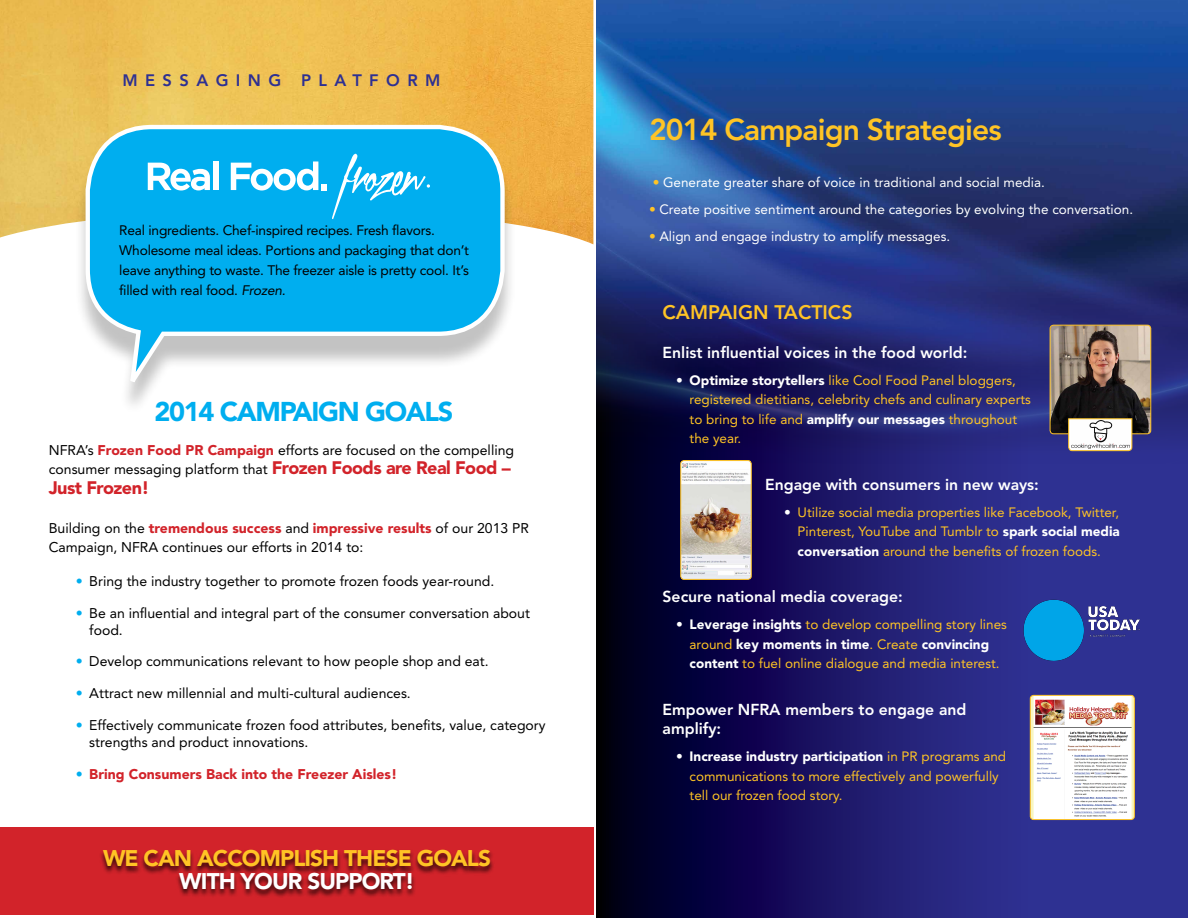
<style>
.page{position:relative;width:1188px;height:918px;background:#fff}
.page>*{position:absolute;margin:0;border:0;box-sizing:border-box;transform-origin:0 0}
.t1{font:800 30px "Avenir";letter-spacing:-.03em;color:#ffc425}
.t2{font:900 27px "Avenir";letter-spacing:-.05em;color:#00aeef}
.t3{font:900 22.5px "Avenir";letter-spacing:-.04em;color:#ffc425}
.t4{font:900 22.5px "Avenir";letter-spacing:-.04em;color:#fff}
.t5{font:800 19.5px "Avenir";color:#ffc425}
.t6{font:900 18px "Avenir";letter-spacing:-.03em;color:#d2232a}
.t7{font:800 16.5px "Avenir";letter-spacing:.45em;color:#2e3092}
.t8{font:800 15.75px/19.5px "Avenir";color:#fff}
.t9{font:14.1px/19.5px "Avenir";color:#000}
.t10{font:900 14.1px "Avenir";color:#d2232a}
.t11{font:13.8px/20.2px "Avenir";letter-spacing:-.015em;color:#000}
.t12{font:13.5px/19.5px "Avenir";color:#ffc425}
.t13{font:13.5px "Avenir";color:#fff}
.s1{font-style:italic}
.s2{font-weight:900;color:#d2232a}
.s3{font-weight:900;font-size:18px;color:#d2232a}
.s4{color:#00aeef}
.s5{font-weight:800;color:#00aeef}
.s6{font-weight:300;color:#ffc425}
.s7{font-weight:800;color:#fff}
.s8{font-weight:900;color:#fff}
</style>
<div class="page">
<div style="left:0;top:827px;width:594px;height:87px;background:#d2232a"></div>
<svg style="left:596px;top:463px;width:592px;height:455px;background:#1b1967"></svg>
<img style="left:596px;top:0;width:592px;height:463px">
<img style="left:0;top:0;width:593px;height:244px">
<div style="left:74px;top:135px;width:442px;height:280px;background:#000;opacity:.24"></div>
<svg style="left:83px;top:123px;width:424px;height:276px"></svg>
<svg style="left:148px;top:163px;width:62px;height:28px"></svg>
<div style="left:213px;top:161px;width:6px;height:29px;background:#fff"></div>
<svg style="left:231px;top:153px;width:199px;height:66px;background:#2abbf1"></svg>
<img style="left:1050px;top:325px;width:101px;height:109px">
<div style="left:1050px;top:325px;width:101px;height:109px;border:1px solid #ffc425;border-radius:4px"></div>
<svg style="left:1068px;top:418px;width:65px;height:33px"></svg>
<img style="left:1013px;top:590px;width:138px;height:82px">
<img style="left:1030px;top:695px;width:104px;height:125px">
<div style="left:1030px;top:695px;width:105px;height:125px;border:1px solid #ffc425;border-radius:3px"></div>
<div style="left:99px;top:849px;width:396px;height:49px;background:#000;opacity:.75"></div>
<img style="left:682px;top:462px;width:68px;height:116px">
<div style="left:680px;top:460px;width:72px;height:120px;border:1px solid #ffc425;border-radius:3px"></div>
<p class="t7" style="left:122px;top:71px;width:320px">MESSAGING PLATFORM</p>
<p class="t11" style="left:119px;top:220px;width:351px">Real ingredients. Chef-inspired recipes. Fresh flavors.<br>Wholesome meal ideas. Portions and packaging that don’t leave anything to waste. The freezer aisle is pretty cool. It’s filled with real food. <span class="s1">Frozen.</span></p>
<h2 class="t2" style="left:155px;top:395px;width:300px">2014 CAMPAIGN GOALS</h2>
<p class="t9" style="left:49px;top:440px;width:467px">NFRA’s <span class="s2">Frozen Food PR Campaign</span> efforts are focused on the compelling consumer messaging platform that <span class="s3">Frozen Foods are Real Food –</span></p>
<p class="t6" style="left:49px;top:477px;width:102px">Just Frozen!</p>
<p class="t9" style="left:49px;top:518px;width:482px">Building on the <span class="s2">tremendous success</span> and <span class="s2">impressive results</span> of our 2013 PR<br>Campaign, NFRA continues our efforts in 2014 to:</p>
<p class="t9" style="left:76px;top:571px;width:420px"><span class="s4">•</span> Bring the industry together to promote frozen foods year-round.</p>
<p class="t9" style="left:89px;top:605px;width:442px;line-height:16.8px;text-indent:-14px"><span class="s4">•</span> Be an influential and integral part of the consumer conversation about food.</p>
<p class="t9" style="left:76px;top:652px;width:414px"><span class="s4">•</span> Develop communications relevant to how people shop and eat.</p>
<p class="t9" style="left:76px;top:684px;width:337px"><span class="s4">•</span> Attract new millennial and multi-cultural audiences.</p>
<p class="t9" style="left:89px;top:717px;width:458px;line-height:16.8px;text-indent:-14px"><span class="s4">•</span> Effectively communicate frozen food attributes, benefits, value, category strengths and product innovations.</p>
<p class="t10" style="left:76px;top:765px;width:323px"><span class="s5">•</span> Bring Consumers Back into the Freezer Aisles!</p>
<h3 class="t3" style="left:103px;top:845px;width:390px">WE CAN ACCOMPLISH THESE GOALS</h3>
<h3 class="t4" style="left:179px;top:867px;width:237px">WITH YOUR SUPPORT!</h3>
<h1 class="t1" style="left:649px;top:112px;width:354px">2014 Campaign Strategies</h1>
<p class="t13" style="left:653px;top:174px;width:393px"><span class="s6">•</span> Generate greater share of voice in traditional and social media.</p>
<p class="t13" style="left:649px;top:201px;width:486px"><span class="s6">•</span> Create positive sentiment around the categories by evolving the conversation.</p>
<p class="t13" style="left:649px;top:228px;width:303px"><span class="s6">•</span> Align and engage industry to amplify messages.</p>
<h3 class="t5" style="left:663px;top:300px;width:191px">CAMPAIGN TACTICS</h3>
<p class="t8" style="left:663px;top:342px;width:306px">Enlist influential voices in the food world:</p>
<p class="t12" style="left:690px;top:370px;width:343px;text-indent:-14px"><span class="s7">•</span> <span class="s8">Optimize storytellers</span> like Cool Food Panel bloggers, registered dietitians, celebrity chefs and culinary experts to bring to life and <span class="s8">amplify our messages</span> throughout the year.</p>
<p class="t8" style="left:765px;top:474px;width:275px">Engage with consumers in new ways:</p>
<p class="t12" style="left:798px;top:502px;width:324px;text-align:justify;text-indent:-14px"><span class="s7">•</span> Utilize social media properties like Facebook, Twitter, Pinterest, YouTube and Tumblr to <span class="s8">spark social media conversation</span> around the benefits of frozen foods.</p>
<p class="t8" style="left:663px;top:587px;width:242px">Secure national media coverage:</p>
<p class="t12" style="left:676px;top:615px;width:332px;text-align:center"><span class="s7">•</span> <span class="s8">Leverage insights</span> to develop compelling story lines around <span class="s8">key moments in time</span>. Create <span class="s8">convincing content</span> to fuel online dialogue and media interest.</p>
<p class="t8" style="left:663px;top:699px;width:305px">Empower NFRA members to engage and amplify:</p>
<p class="t12" style="left:690px;top:747px;width:318px;text-indent:-14px"><span class="s7">•</span> <span class="s8">Increase industry participation</span> in PR programs and communications to more effectively and powerfully tell our frozen food story.</p>
</div>
